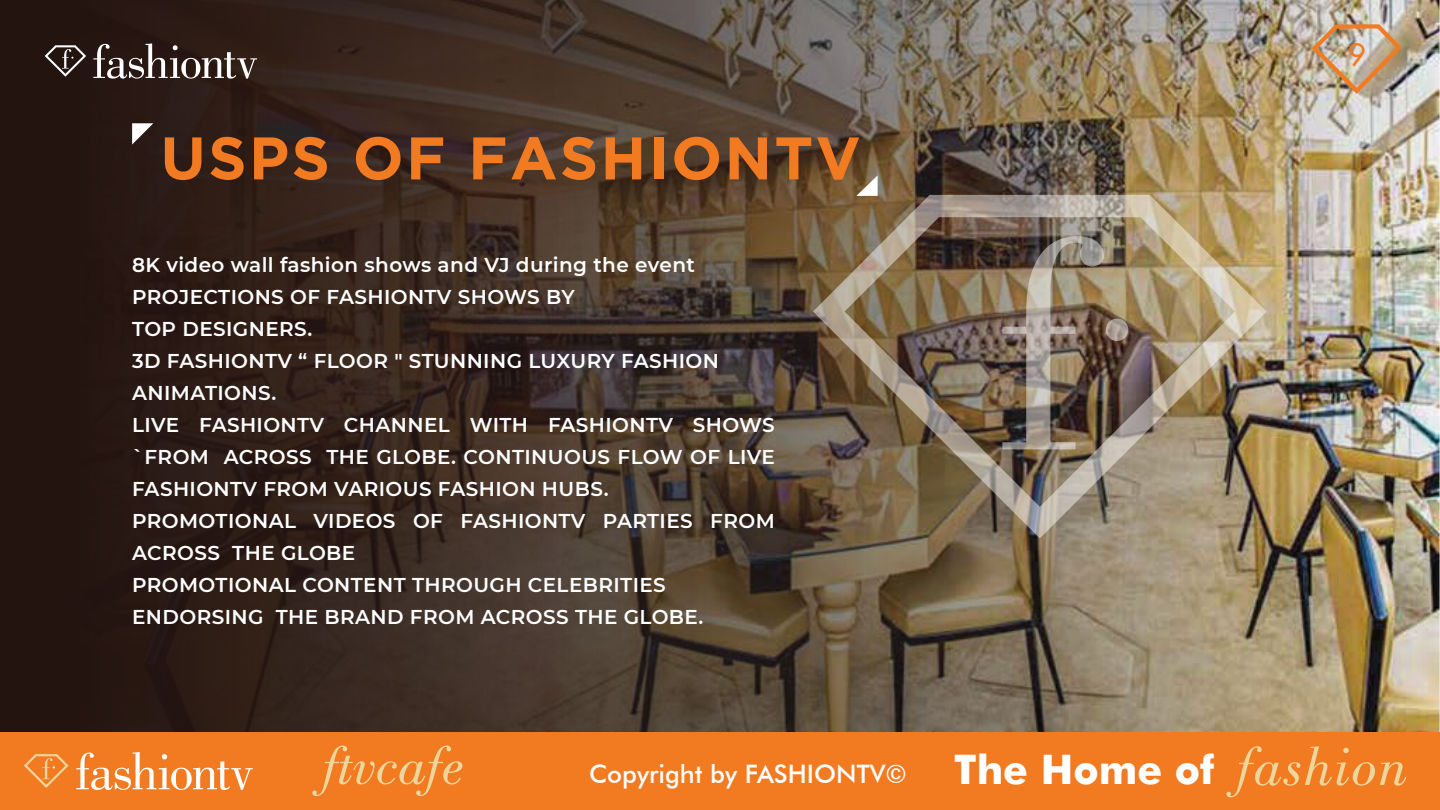
<style>
.page{position:relative;width:1440px;height:810px;background:#fff}
.page>*{position:absolute;margin:0;border:0;box-sizing:border-box;transform-origin:0 0}
.t1{font:700 60px "Gotham";letter-spacing:.04em;color:#f27a21}
.t2{font:italic 57.7px "Bodoni BT";color:#ecd69c}
.t3{font:500 30px "Futura";color:#f27a21}
.t4{font:500 25.4px "Futura BT";color:#fff}
.t5{font:600 20px/32px "Montserrat";letter-spacing:.02em;color:#fff}
.s1{font-family:"Futura";font-weight:700;font-size:40.7px}
.s2{font-family:"Bodoni BT";font-weight:400;font-style:italic;font-size:58.4px;color:#ecd69c}
</style>
<div class="page">
<img style="left:0;top:0;width:1440px;height:732px">
<img style="left:813px;top:195px;width:454px;height:343px">
<img style="left:1002px;top:236px;width:102px;height:213px">
<svg style="left:1106px;top:319px;width:22px;height:22px"></svg>
<svg style="left:45px;top:45px;width:41px;height:32px"></svg>
<svg style="left:93px;top:43px;width:164px;height:36px"></svg>
<img style="left:1312px;top:24px;width:90px;height:70px">
<svg style="left:132px;top:123px;width:21px;height:22px"></svg>
<svg style="left:856px;top:175px;width:22px;height:21px"></svg>
<div style="left:0;top:732px;width:1440px;height:78px;background:#f27a21"></div>
<svg style="left:24px;top:754px;width:45px;height:34px"></svg>
<svg style="left:76px;top:752px;width:177px;height:38px"></svg>
<h1 class="t1" style="left:160px;top:124px;width:702px">USPS OF FASHIONTV</h1>
<p class="t5" style="left:132px;top:248px;width:644px">8K video wall fashion shows and VJ during the event PROJECTIONS OF FASHIONTV SHOWS BY<br>TOP DESIGNERS.<br>3D FASHIONTV “ FLOOR " STUNNING LUXURY FASHION ANIMATIONS.<br>LIVE FASHIONTV CHANNEL WITH FASHIONTV SHOWS `FROM ACROSS THE GLOBE. CONTINUOUS FLOW OF LIVE FASHIONTV FROM VARIOUS FASHION HUBS.<br>PROMOTIONAL VIDEOS OF FASHIONTV PARTIES FROM ACROSS THE GLOBE<br>PROMOTIONAL CONTENT THROUGH CELEBRITIES ENDORSING THE BRAND FROM ACROSS THE GLOBE.</p>
<h3 class="t3" style="left:1348px;top:37px;width:19px">9</h3>
<h2 class="t2" style="left:324px;top:730px;width:143px">ftvcafe</h2>
<p class="t4" style="left:589px;top:759px;width:821px">Copyright by FASHIONTV© <span class="s1">The Home of</span> <span class="s2">fashion</span></p>
</div>
